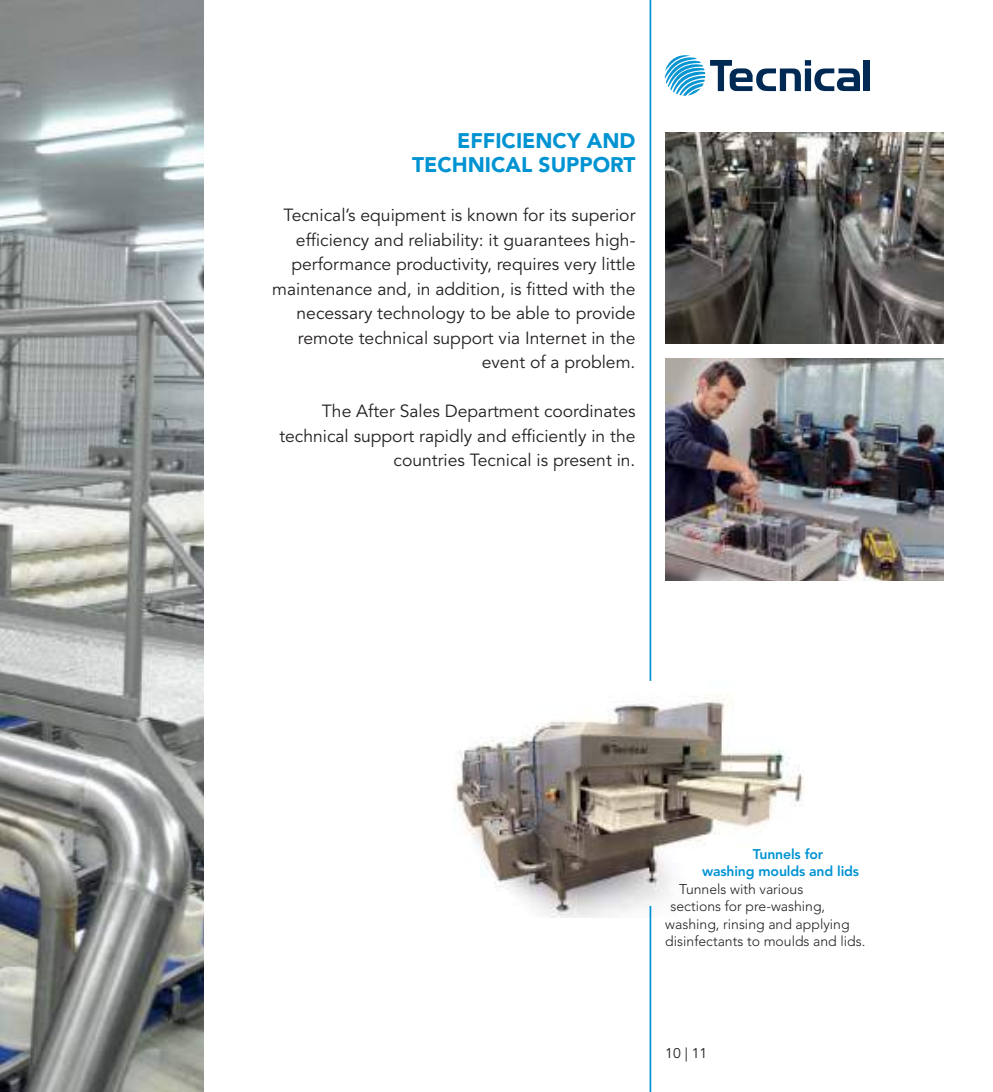
<style>
.page{position:relative;width:993px;height:1092px;background:#fff}
.page>*{position:absolute;margin:0;border:0;box-sizing:border-box;transform-origin:0 0}
.t1{font:900 21px/24.5px "Avenir";color:#0093d2;text-align:right}
.t2{font:17.5px/24.5px "Avenir";color:#231f20;text-align:right}
.t3{font:300 14px "Avenir";color:#231f20}
.t4{font:800 14px/17.5px "Avenir";letter-spacing:-.01em;color:#0093d2}
.t5{font:14px "Avenir";color:#231f20}
</style>
<div class="page">
<img style="left:0;top:0;width:203px;height:1091px">
<img style="left:453px;top:680px;width:352px;height:237px">
<hr style="left:649px;top:0;width:2px;height:680px;background:#0093d2">
<hr style="left:649px;top:905px;width:2px;height:186px;background:#0093d2">
<div style="left:863px;top:60px;width:6px;height:31px;background:#002a53"></div>
<svg style="left:664px;top:55px;width:195px;height:41px"></svg>
<img style="left:665px;top:132px;width:278px;height:211px">
<img style="left:665px;top:358px;width:278px;height:222px">
<p class="t1" style="left:412px;top:130px;width:225px">EFFICIENCY AND<br>TECHNICAL SUPPORT</p>
<p class="t2" style="left:272px;top:205px;width:364px">Tecnical’s equipment is known for its superior efficiency and reliability: it guarantees high&shy;performance productivity, requires very little maintenance and, in addition, is fitted with the necessary technology to be able to provide remote technical support via Internet in the event of a problem.</p>
<p class="t2" style="left:279px;top:401px;width:357px">The After Sales Department coordinates technical support rapidly and efficiently in the countries Tecnical is present in.</p>
<p class="t4" style="left:701px;top:846px;width:158px;text-indent:51px">Tunnels for washing moulds and lids</p>
<p class="t3" style="left:679px;top:883px;width:125px">Tunnels with various</p>
<p class="t3" style="left:670px;top:900px;width:156px">sections for pre-washing,</p>
<p class="t3" style="left:665px;top:918px;width:186px">washing, rinsing and applying</p>
<p class="t3" style="left:665px;top:935px;width:201px">disinfectants to moulds and lids.</p>
<p class="t5" style="left:665px;top:1047px;width:44px">10 | 11</p>
</div>
